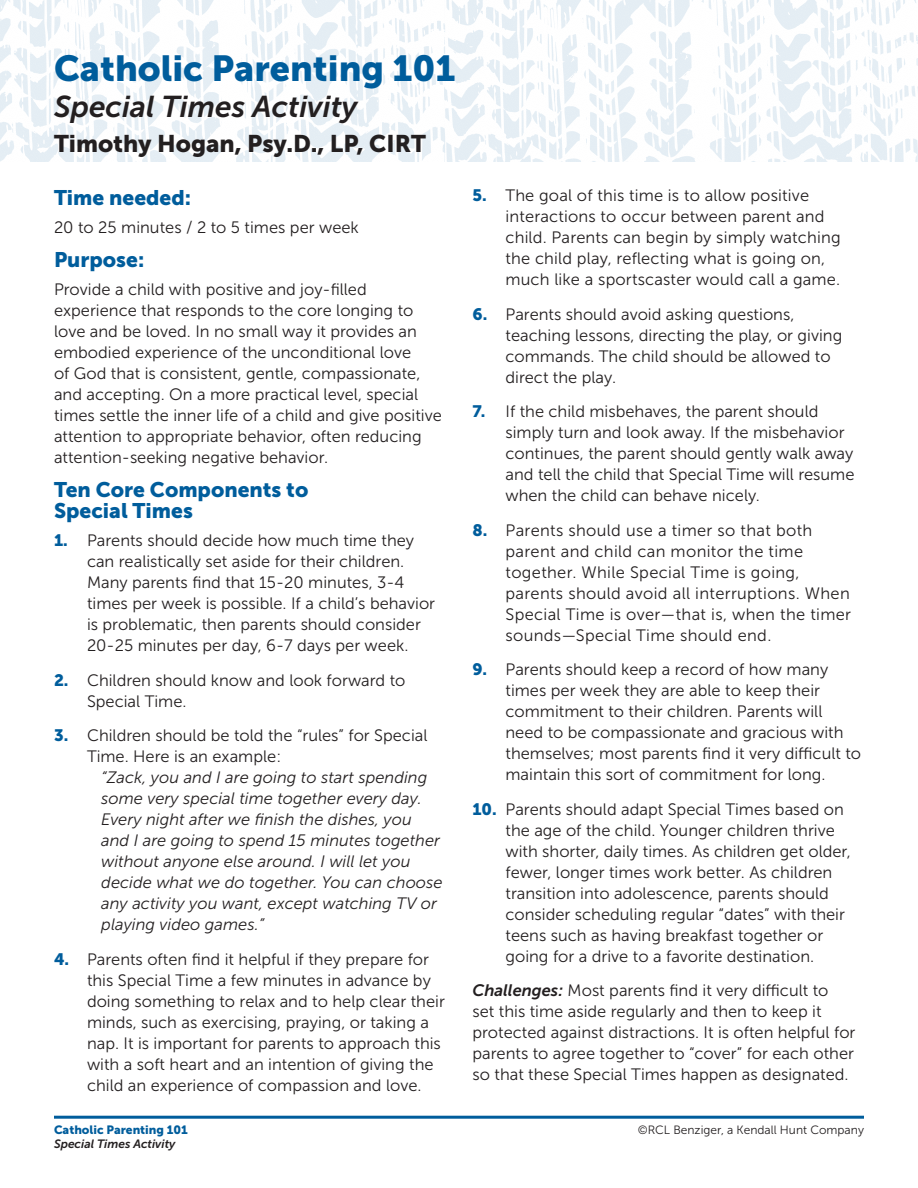
<style>
.page{position:relative;width:918px;height:1188px;background:#fff}
.page>*{position:absolute;margin:0;border:0;box-sizing:border-box;transform-origin:0 0}
.t1{font:36px "Museo Sans 900";color:#005d9c}
.t2{font:italic 30px "Museo Sans 700";color:#231f20}
.t3{font:24px "Museo Sans 900";color:#231f20}
.FL2_CP_body{font:21px/21px "Museo Sans 900";color:#005d9c}
.FL2_CP_body-2{font:16.5px/21px "Museo Sans 300";color:#231f20}
.FL2_CP_body-3{font:italic 16.5px/21px "Museo Sans 300";color:#231f20}
.FL2_CP_body-4{font:16.5px/21px "Museo Sans 300";letter-spacing:.02em;color:#231f20}
.t4{font:12px "Museo Sans 300";color:#231f20}
.t5{font:12px "Museo Sans 900";color:#005d9c}
.t6{font:italic 12px "Museo Sans 700";color:#231f20}
.s1{font-family:"Museo Sans 900";color:#005d9c}
.s2{font-family:"Museo Sans 700";font-style:italic}
</style>
<div class="page">
<img style="left:0;top:0;width:918px;height:162px">
<hr style="left:54px;top:1116px;width:810px;height:3px;background:#005d9c">
<p class="t1" style="left:54px;top:48px;width:403px">Catholic Parenting 101</p>
<p class="t2" style="left:54px;top:90px;width:305px">Special Times Activity</p>
<p class="t3" style="left:54px;top:129px;width:374px">Timothy Hogan, Psy.D., LP, CIRT</p>
<p class="FL2_CP_body" style="left:54px;top:187px;width:139px">Time needed:</p>
<p class="FL2_CP_body-2" style="left:54px;top:216px;width:306px">20 to 25 minutes / 2 to 5 times per week</p>
<p class="FL2_CP_body" style="left:54px;top:249px;width:92px">Purpose:</p>
<p class="FL2_CP_body-2" style="left:54px;top:279px;width:389px">Provide a child with positive and joy-filled experience that responds to the core longing to love and be loved. In no small way it provides an embodied experience of the unconditional love<br>of God that is consistent, gentle, compassionate, and accepting. On a more practical level, special times settle the inner life of a child and give positive attention to appropriate behavior, often reducing attention-seeking negative behavior.</p>
<p class="FL2_CP_body" style="left:54px;top:479px;width:256px">Ten Core Components to<br>Special Times</p>
<p class="FL2_CP_body-2" style="left:87px;top:530px;width:350px;text-indent:-33px"><span class="s1">1.</span> Parents should decide how much time they can realistically set aside for their children.<br>Many parents find that 15-20 minutes, 3-4 times per week is possible. If a child’s behavior is problematic, then parents should consider 20-25 minutes per day, 6-7 days per week.</p>
<p class="FL2_CP_body-2" style="left:87px;top:669px;width:320px;text-indent:-33px"><span class="s1">2.</span> Children should know and look forward to<br>Special Time.</p>
<p class="FL2_CP_body-2" style="left:87px;top:725px;width:342px;text-indent:-33px"><span class="s1">3.</span> Children should be told the “rules” for Special<br>Time. Here is an example:</p>
<p class="FL2_CP_body-3" style="left:101px;top:767px;width:343px">“Zack, you and I are going to start spending some very special time together every day.<br>Every night after we finish the dishes, you and I are going to spend 15 minutes together without anyone else around. I will let you decide what we do together. You can choose any activity you want, except watching TV or playing video games.”</p>
<p class="FL2_CP_body-2" style="left:87px;top:948px;width:359px;text-indent:-33px"><span class="s1">4.</span> Parents often find it helpful if they prepare for this Special Time a few minutes in advance by doing something to relax and to help clear their minds, such as exercising, praying, or taking a nap. It is important for parents to approach this with a soft heart and an intention of giving the child an experience of compassion and love.</p>
<p class="FL2_CP_body-2" style="left:506px;top:185px;width:337px;text-indent:-33px"><span class="s1">5.</span> The goal of this time is to allow positive interactions to occur between parent and child. Parents can begin by simply watching the child play, reflecting what is going on, much like a sportscaster would call a game.</p>
<p class="FL2_CP_body-2" style="left:506px;top:304px;width:338px;text-indent:-33px"><span class="s1">6.</span> Parents should avoid asking questions, teaching lessons, directing the play, or giving commands. The child should be allowed to direct the play.</p>
<p class="FL2_CP_body-2" style="left:506px;top:401px;width:351px;text-indent:-33px"><span class="s1">7.</span> If the child misbehaves, the parent should simply turn and look away. If the misbehavior continues, the parent should gently walk away and tell the child that Special Time will resume when the child can behave nicely.</p>
<p class="FL2_CP_body-4" style="left:506px;top:520px;width:347px;text-indent:-33px"><span class="s1">8.</span> Parents should use a timer so that both parent and child can monitor the time together. While Special Time is going, parents should avoid all interruptions. When Special Time is over—that is, when the timer sounds—Special Time should end.</p>
<p class="FL2_CP_body-2" style="left:506px;top:659px;width:357px;text-indent:-33px"><span class="s1">9.</span> Parents should keep a record of how many times per week they are able to keep their commitment to their children. Parents will need to be compassionate and gracious with themselves; most parents find it very difficult to maintain this sort of commitment for long.</p>
<p class="FL2_CP_body-2" style="left:506px;top:799px;width:347px;text-indent:-33px"><span class="s1">10.</span> Parents should adapt Special Times based on the age of the child. Younger children thrive with shorter, daily times. As children get older, fewer, longer times work better. As children transition into adolescence, parents should consider scheduling regular “dates” with their teens such as having breakfast together or going for a drive to a favorite destination.</p>
<p class="FL2_CP_body-2" style="left:472px;top:980px;width:385px"><span class="s2">Challenges:</span> Most parents find it very difficult to<br>set this time aside regularly and then to keep it protected against distractions. It is often helpful for parents to agree together to “cover” for each other so that these Special Times happen as designated.</p>
<p class="t5" style="left:54px;top:1123px;width:135px">Catholic Parenting 101</p>
<p class="t4" style="left:638px;top:1123px;width:228px">©RCL Benziger, a Kendall Hunt Company</p>
<p class="t6" style="left:54px;top:1138px;width:123px">Special Times Activity</p>
</div>
